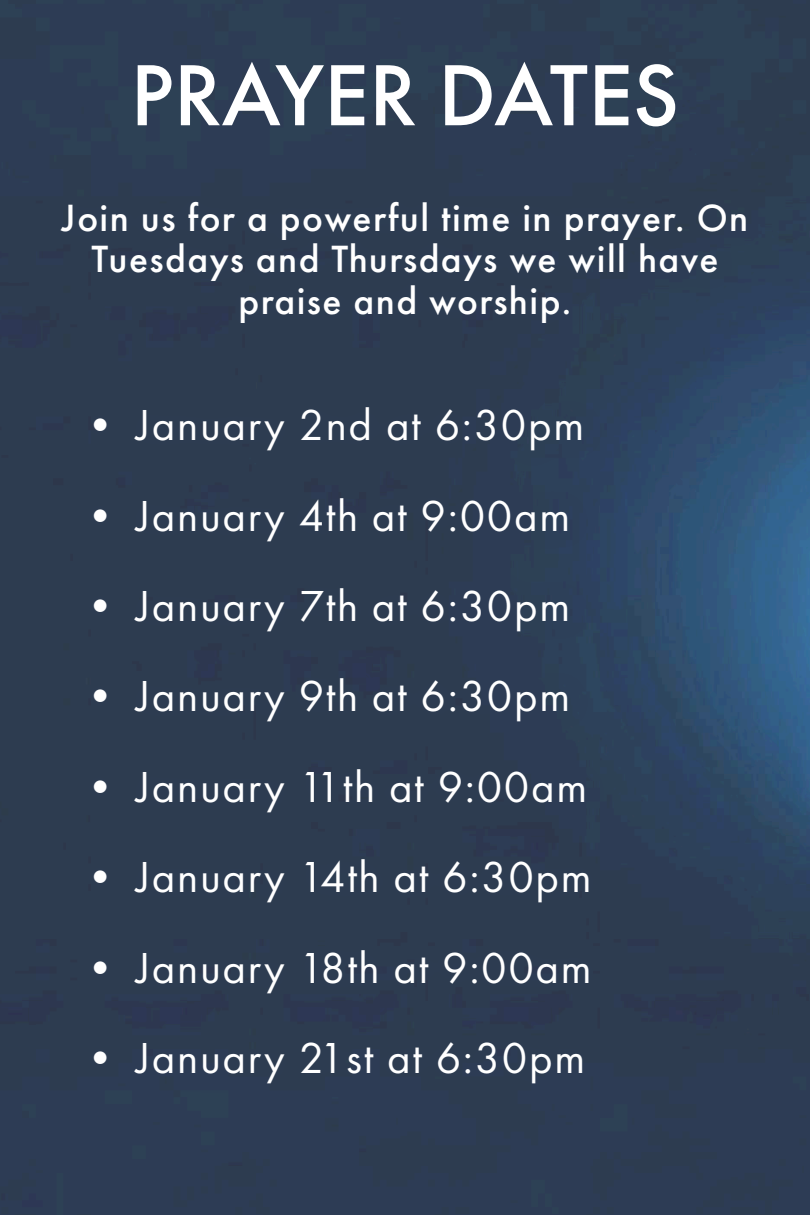
<style>
.page{position:relative;width:810px;height:1215px;background:#fff}
.page>*{position:absolute;margin:0;border:0;box-sizing:border-box;transform-origin:0 0}
.t1{font:500 90px "Futura PT";color:#fff}
.t2{font:45px "Futura PT";letter-spacing:.035em;color:#fff}
.t3{font:500 39.38px/41.4px "Futura PT";letter-spacing:.035em;color:#fff;text-align:center}
</style>
<div class="page">
<img style="left:0;top:0;width:810px;height:1215px">
<img style="left:24px;top:363px;width:652px;height:757px">
<img style="left:15px;top:165px;width:795px;height:190px">
<h1 class="t1" style="left:130px;top:41px;width:551px">PRAYER DATES</h1>
<p class="t3" style="left:62px;top:197px;width:688px">Join us for a powerful time in prayer. On<br>Tuesdays and Thursdays we will have praise and worship.</p>
<p class="t2" style="left:78px;top:398px;width:508px">• January 2nd at 6:30pm</p>
<p class="t2" style="left:78px;top:489px;width:494px">• January 4th at 9:00am</p>
<p class="t2" style="left:78px;top:579px;width:494px">• January 7th at 6:30pm</p>
<p class="t2" style="left:78px;top:670px;width:494px">• January 9th at 6:30pm</p>
<p class="t2" style="left:78px;top:760px;width:511px">• January 11th at 9:00am</p>
<p class="t2" style="left:78px;top:851px;width:515px">• January 14th at 6:30pm</p>
<p class="t2" style="left:78px;top:941px;width:515px">• January 18th at 9:00am</p>
<p class="t2" style="left:78px;top:1032px;width:509px">• January 21st at 6:30pm</p>
</div>
